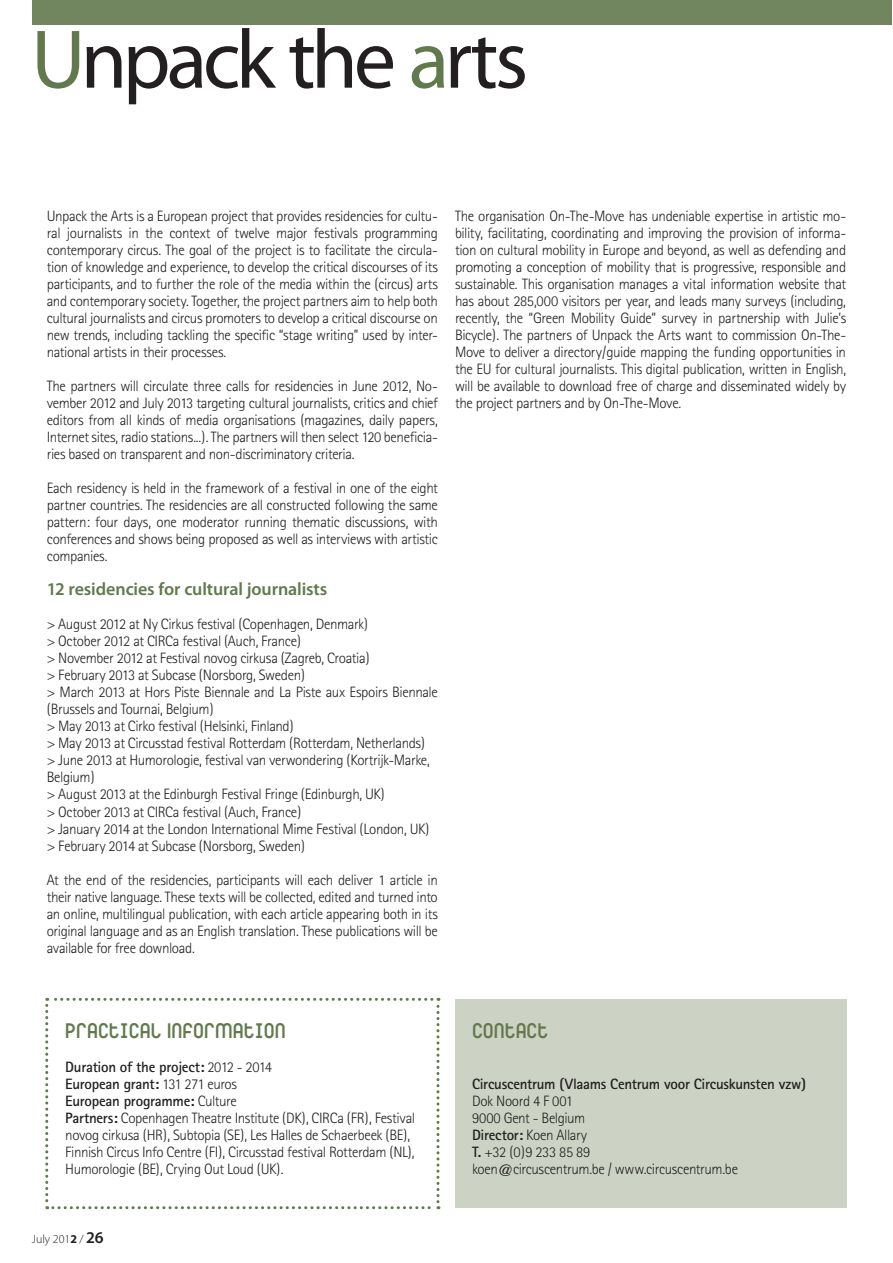
<style>
.page{position:relative;width:893px;height:1263px;background:#fff}
.page>*{position:absolute;margin:0;border:0;box-sizing:border-box;transform-origin:0 0}
.t1{font:84px "Myriad Pro";letter-spacing:-.055em;color:#231f20}
.t2{font:700 semi-expanded 21px "Garaje 53 Unicase";color:#61794d}
.t3{font:600 18px "Myriad Pro";letter-spacing:-.005em;color:#61794d}
.t4{font:300 15px/17px "Rotis Sans Serif";letter-spacing:-.025em;color:#231f20;text-align:justify}
.t5{font:700 15px "Rotis Sans Serif";letter-spacing:-.02em;color:#231f20}
.t6{font:300 12px "Myriad Pro";color:#231f20}
.s1{color:#61794d}
.s2{font-weight:700}
.s3{font-weight:600;font-size:16.5px}
</style>
<div class="page">
<div style="left:33px;top:0;width:859px;height:25px;background:#71865f"></div>
<div style="left:455px;top:999px;width:391px;height:208px;background:#ccd3c4"></div>
<svg style="left:45px;top:998px;width:394px;height:211px"></svg>
<h1 class="t1" style="left:31px;top:8px;width:498px"><span class="s1">U</span>npack the <span class="s1">a</span>rts</h1>
<p class="t4" style="left:47px;top:208px;width:393px">Unpack the Arts is a European project that provides residencies for cultu&shy;ral journalists in the context of twelve major festivals programming contemporary circus. The goal of the project is to facilitate the circula&shy;tion of knowledge and experience, to develop the critical discourses of its participants, and to further the role of the media within the (circus) arts and contemporary society. Together, the project partners aim to help both cultural journalists and circus promoters to develop a critical discourse on new trends, including tackling the specific “stage writing” used by inter&shy;national artists in their processes.</p>
<p class="t4" style="left:47px;top:378px;width:393px">The partners will circulate three calls for residencies in June 2012, No&shy;vember 2012 and July 2013 targeting cultural journalists, critics and chief editors from all kinds of media organisations (magazines, daily papers, Internet sites, radio stations...). The partners will then select 120 beneficia&shy;ries based on transparent and non-discriminatory criteria.</p>
<p class="t4" style="left:47px;top:480px;width:393px">Each residency is held in the framework of a festival in one of the eight partner countries. The residencies are all constructed following the same pattern: four days, one moderator running thematic discussions, with conferences and shows being proposed as well as interviews with artistic companies.</p>
<p class="t3" style="left:47px;top:578px;width:282px">12 residencies for cultural journalists</p>
<p class="t4" style="left:47px;top:616px;width:393px;text-align:left">&gt; August 2012 at Ny Cirkus festival (Copenhagen, Denmark)<br>&gt; October 2012 at CIRCa festival (Auch, France)<br>&gt; November 2012 at Festival novog cirkusa (Zagreb, Croatia)<br>&gt; February 2013 at Subcase (Norsborg, Sweden)<br>&gt; March 2013 at Hors Piste Biennale and La Piste aux Espoirs Biennale (Brussels and Tournai, Belgium)<br>&gt; May 2013 at Cirko festival (Helsinki, Finland)<br>&gt; May 2013 at Circusstad festival Rotterdam (Rotterdam, Netherlands)<br>&gt; June 2013 at Humorologie, festival van verwondering (Kortrijk-Marke, Belgium)<br>&gt; August 2013 at the Edinburgh Festival Fringe (Edinburgh, UK)<br>&gt; October 2013 at CIRCa festival (Auch, France)<br>&gt; January 2014 at the London International Mime Festival (London, UK) &gt; February 2014 at Subcase (Norsborg, Sweden)</p>
<p class="t4" style="left:47px;top:871px;width:393px">At the end of the residencies, participants will each deliver 1 article in their native language. These texts will be collected, edited and turned into an online, multilingual publication, with each article appearing both in its original language and as an English translation. These publications will be available for free download.</p>
<p class="t4" style="left:455px;top:208px;width:393px">The organisation On-The-Move has undeniable expertise in artistic mo&shy;bility, facilitating, coordinating and improving the provision of informa&shy;tion on cultural mobility in Europe and beyond, as well as defending and promoting a conception of mobility that is progressive, responsible and sustainable. This organisation manages a vital information website that has about 285,000 visitors per year, and leads many surveys (including, recently, the “Green Mobility Guide” survey in partnership with Julie’s Bicycle). The partners of Unpack the Arts want to commission On-The-Move to deliver a directory/guide mapping the funding opportunities in the EU for cultural journalists. This digital publication, written in English, will be available to download free of charge and disseminated widely by the project partners and by On-The-Move.</p>
<h2 class="t2" style="left:65px;top:1017px;width:222px">PRACTICAL INFORMATION</h2>
<p class="t4" style="left:65px;top:1058px;width:351px;text-align:left"><span class="s2">Duration of the project:</span> 2012 - 2014<br><span class="s2">European grant:</span> 131 271 euros<br><span class="s2">European programme:</span> Culture<br><span class="s2">Partners:</span> Copenhagen Theatre Institute (DK), CIRCa (FR), Festival novog cirkusa (HR), Subtopia (SE), Les Halles de Schaerbeek (BE), Finnish Circus Info Centre (FI), Circusstad festival Rotterdam (NL), Humorologie (BE), Crying Out Loud (UK).</p>
<p class="t6" style="left:32px;top:1232px;width:73px">July 201<span class="s2">2</span> / <span class="s3">26</span></p>
<h2 class="t2" style="left:472px;top:1017px;width:78px">CONTACT</h2>
<p class="t5" style="left:472px;top:1074px;width:336px">Circuscentrum (Vlaams Centrum voor Circuskunsten vzw)</p>
<p class="t4" style="left:472px;top:1092px;width:268px;text-align:left">Dok Noord 4 F 001<br>9000 Gent - Belgium<br><span class="s2">Director:</span> Koen Allary<br><span class="s2">T.</span> +32 (0)9 233 85 89<br>koen@circuscentrum.be / www.circuscentrum.be</p>
</div>
